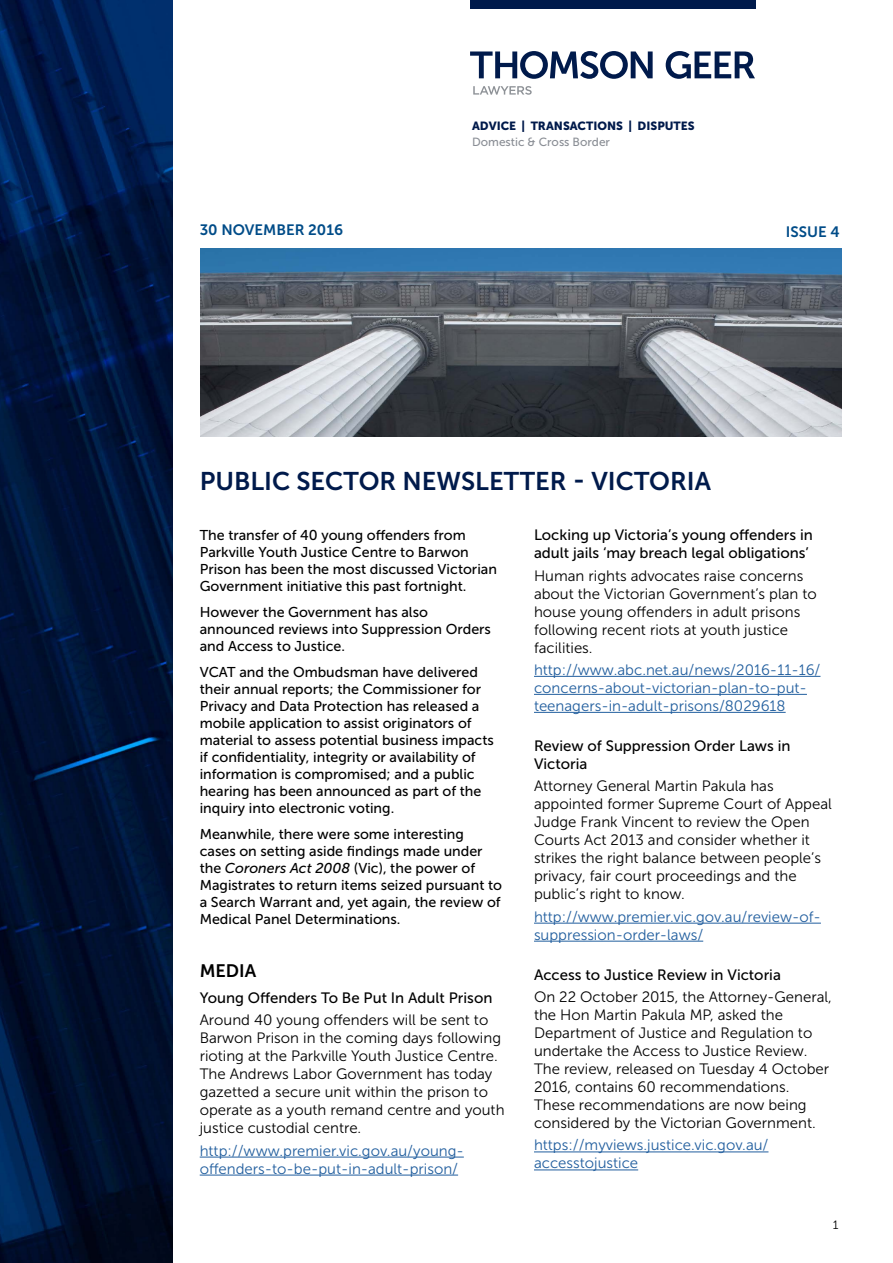
<style>
.page{position:relative;width:893px;height:1263px;background:#fff}
.page>*{position:absolute;margin:0;border:0;box-sizing:border-box;transform-origin:0 0}
.t1{font:25.5px "Museo Sans 700";color:#001a4b}
.t2{font:18px "Museo Sans 700";color:#000}
.t3{font:15px/18px "Museo Sans 300";color:#000}
.t4{font:15px/18px "Museo Sans 300";color:#215e9e}
.t5{font:15px/18px "Museo Sans 500";color:#000}
.t6{font:15px "Museo Sans 700";color:#004c88}
.t7{font:14.25px/17.1px "Museo Sans 500";color:#000}
.t8{font:12px "Museo 300";color:#000}
.t9{font:11.85px "Museo Sans 900";color:#001a4b}
.t10{font:11.85px "Museo Sans 500";color:#8a8e95}
.s1{font-style:italic}
</style>
<div class="page">
<img style="left:0;top:0;width:173px;height:1263px">
<img style="left:200px;top:249px;width:642px;height:188px">
<hr style="left:200px;top:1157px;width:264px;height:1px;background:#215e9e">
<hr style="left:200px;top:1175px;width:258px;height:1px;background:#215e9e">
<hr style="left:534px;top:676px;width:286px;height:1px;background:#215e9e">
<hr style="left:534px;top:694px;width:273px;height:1px;background:#215e9e">
<hr style="left:534px;top:712px;width:252px;height:1px;background:#215e9e">
<hr style="left:534px;top:923px;width:287px;height:1px;background:#215e9e">
<hr style="left:534px;top:941px;width:169px;height:1px;background:#215e9e">
<hr style="left:534px;top:1151px;width:234px;height:1px;background:#215e9e">
<hr style="left:534px;top:1169px;width:104px;height:1px;background:#215e9e">
<svg style="left:470px;top:51px;width:285px;height:28px"></svg>
<svg style="left:473px;top:86px;width:59px;height:9px"></svg>
<div style="left:470px;top:0;width:286px;height:8px;background:#001a4b"></div>
<p class="t9" style="left:472px;top:119px;width:224px">ADVICE | TRANSACTIONS | DISPUTES</p>
<p class="t10" style="left:472px;top:136px;width:139px">Domestic &amp; Cross Border</p>
<p class="t6" style="left:200px;top:222px;width:145px">30 NOVEMBER 2016</p>
<p class="t6" style="left:786px;top:223px;width:55px">ISSUE 4</p>
<h1 class="t1" style="left:200px;top:467px;width:513px">PUBLIC SECTOR NEWSLETTER - VICTORIA</h1>
<p class="t7" style="left:200px;top:526px;width:299px">The transfer of 40 young offenders from Parkville Youth Justice Centre to Barwon Prison has been the most discussed Victorian Government initiative this past fortnight.</p>
<p class="t7" style="left:200px;top:603px;width:293px">However the Government has also announced reviews into Suppression Orders and Access to Justice.</p>
<p class="t7" style="left:200px;top:663px;width:296px">VCAT and the Ombudsman have delivered their annual reports; the Commissioner for Privacy and Data Protection has released a mobile application to assist originators of material to assess potential business impacts if confidentiality, integrity or availability of information is compromised; and a public hearing has been announced as part of the inquiry into electronic voting.</p>
<p class="t7" style="left:200px;top:825px;width:304px">Meanwhile, there were some interesting cases on setting aside findings made under the <span class="s1">Coroners Act 2008</span> (Vic), the power of Magistrates to return items seized pursuant to a Search Warrant and, yet again, the review of Medical Panel Determinations.</p>
<p class="t2" style="left:200px;top:960px;width:58px">MEDIA</p>
<p class="t5" style="left:200px;top:989px;width:294px">Young Offenders To Be Put In Adult Prison</p>
<p class="t3" style="left:200px;top:1011px;width:306px">Around 40 young offenders will be sent to Barwon Prison in the coming days following rioting at the Parkville Youth Justice Centre.<br>The Andrews Labor Government has today gazetted a secure unit within the prison to operate as a youth remand centre and youth justice custodial centre.</p>
<p class="t4" style="left:200px;top:1141px;width:266px">http://www.premier.vic.gov.au/young&shy;offenders-to-be-put-in-adult-prison/</p>
<p class="t5" style="left:534px;top:526px;width:280px">Locking up Victoria’s young offenders in adult jails ‘may breach legal obligations’</p>
<p class="t3" style="left:534px;top:566px;width:284px">Human rights advocates raise concerns about the Victorian Government’s plan to house young offenders in adult prisons following recent riots at youth justice facilities.</p>
<p class="t4" style="left:534px;top:661px;width:288px">http://www.abc.net.au/news/2016-11-16/ concerns-about-victorian-plan-to-put&shy;teenagers-in-adult-prisons/8029618</p>
<p class="t5" style="left:534px;top:737px;width:258px">Review of Suppression Order Laws in<br>Victoria</p>
<p class="t3" style="left:534px;top:777px;width:299px">Attorney General Martin Pakula has appointed former Supreme Court of Appeal Judge Frank Vincent to review the Open Courts Act 2013 and consider whether it strikes the right balance between people’s privacy, fair court proceedings and the public’s right to know.</p>
<p class="t4" style="left:534px;top:907px;width:288px">http://www.premier.vic.gov.au/review-of&shy;suppression-order-laws/</p>
<p class="t5" style="left:534px;top:966px;width:248px">Access to Justice Review in Victoria</p>
<p class="t3" style="left:534px;top:988px;width:299px">On 22 October 2015, the Attorney-General, the Hon Martin Pakula MP, asked the Department of Justice and Regulation to undertake the Access to Justice Review.<br>The review, released on Tuesday 4 October 2016, contains 60 recommendations.<br>These recommendations are now being considered by the Victorian Government.</p>
<p class="t4" style="left:534px;top:1136px;width:236px">https://myviews.justice.vic.gov.au/ accesstojustice</p>
<p class="t8" style="left:833px;top:1219px;width:7px">1</p>
</div>
